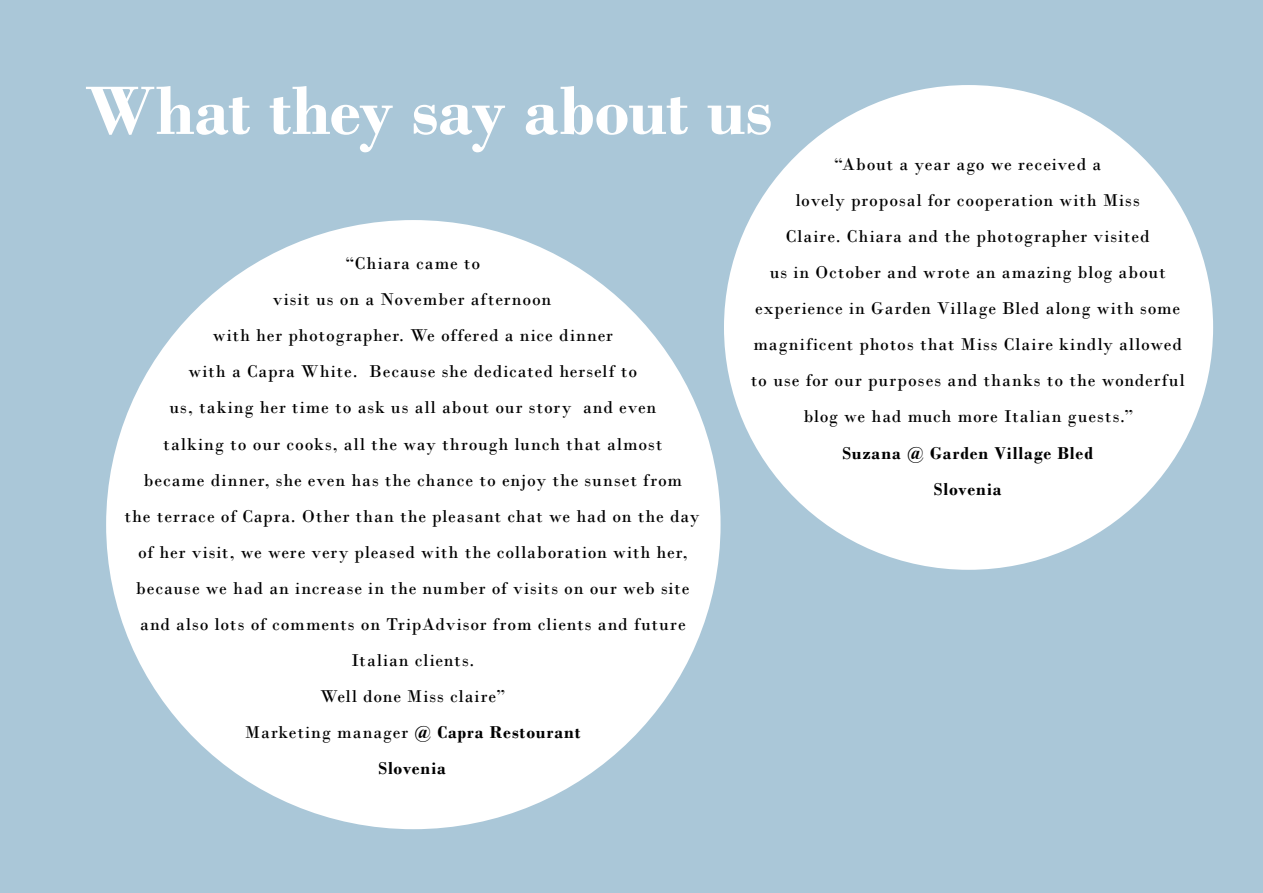
<style>
.page{position:relative;width:1263px;height:893px;background:#aac7d8}
.page>*{position:absolute;margin:0;border:0;box-sizing:border-box;transform-origin:0 0}
.t1{font:700 72px "Bodoni";letter-spacing:-.005em;color:#fff}
.t2{font:18px/36px "Bodoni";letter-spacing:.05em;color:#000;text-align:center}
.t3{font:700 18px/36px "Bodoni";letter-spacing:.05em;color:#000;text-align:center}
.s1{font-weight:700}
</style>
<div class="page">
<div style="left:106px;top:220px;width:614px;height:609px;background:#fff;border-radius:50%"></div>
<div style="left:724px;top:85px;width:489px;height:485px;background:#fff;border-radius:50%"></div>
<h1 class="t1" style="left:85px;top:68px;width:689px">What they say about us</h1>
<p class="t2" style="left:751px;top:147px;width:436px">“About a year ago we received a<br>lovely proposal for cooperation with Miss<br>Claire. Chiara and the photographer visited<br>us in October and wrote an amazing blog about experience in Garden Village Bled along with some magnificent photos that Miss Claire kindly allowed to use for our purposes and thanks to the wonderful blog we had much more Italian guests.”</p>
<p class="t3" style="left:842px;top:435px;width:252px">Suzana @ Garden Village Bled<br>Slovenia</p>
<p class="t2" style="left:125px;top:246px;width:576px">“Chiara came to<br>visit us on a November afternoon<br>with her photographer. We offered a nice dinner<br>with a Capra White. Because she dedicated herself to<br>us, taking her time to ask us all about our story and even<br>talking to our cooks, all the way through lunch that almost<br>became dinner, she even has the chance to enjoy the sunset from<br>the terrace of Capra. Other than the pleasant chat we had on the day of her visit, we were very pleased with the collaboration with her, because we had an increase in the number of visits on our web site and also lots of comments on TripAdvisor from clients and future Italian clients.<br>Well done Miss claire”<br>Marketing manager <span class="s1">@ Capra Restourant<br>Slovenia</span></p>
</div>
